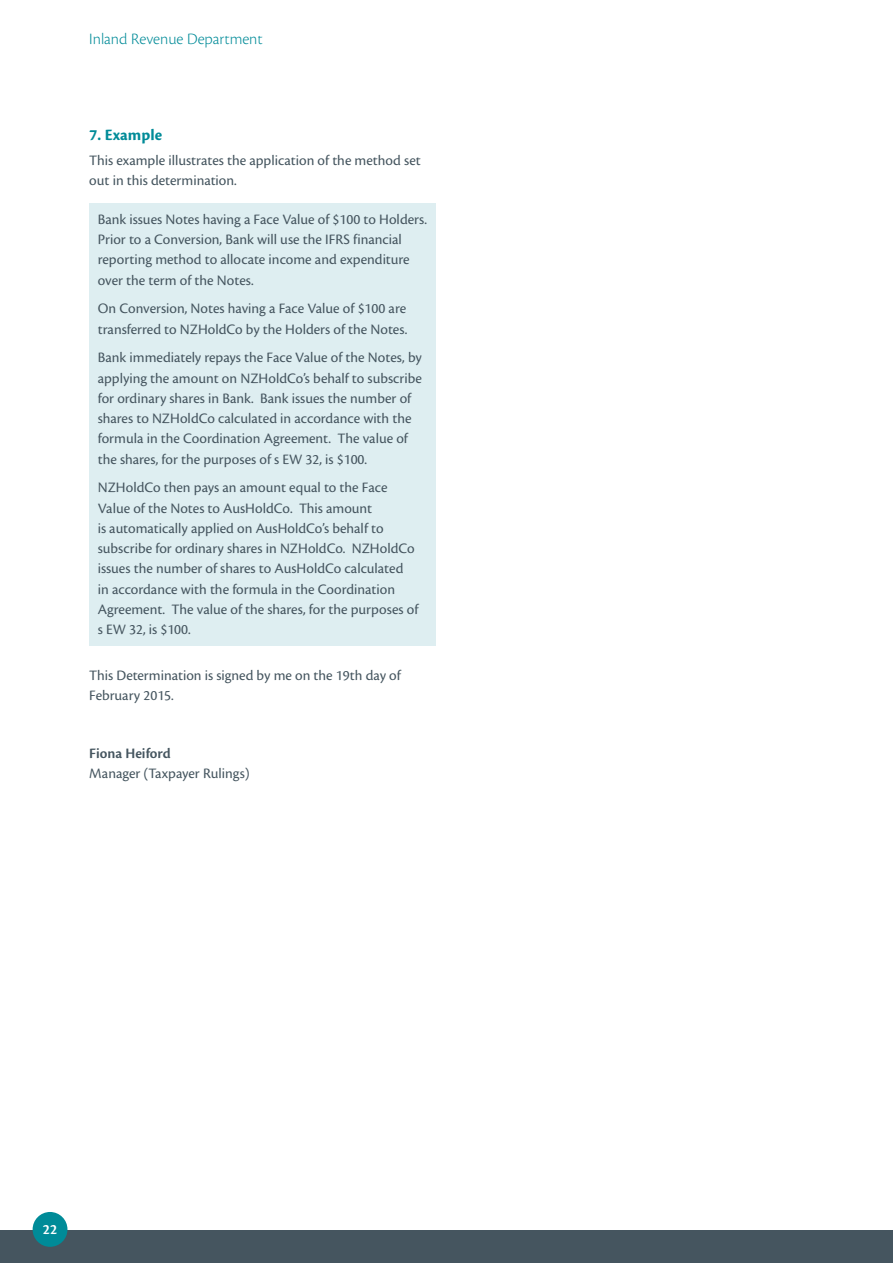
<style>
.page{position:relative;width:893px;height:1263px;background:#fff}
.page>*{position:absolute;margin:0;border:0;box-sizing:border-box;transform-origin:0 0}
.t1{font:300 16.5px "Cronos Pro";color:#008b98}
.t2{font:700 16.5px "Cronos Pro";letter-spacing:.005em;color:#008b98}
.t3{font:15px/20.2px "Cronos Pro";color:#45555f}
.t4{font:600 15px "Cronos Pro";color:#45555f}
.t5{font:600 15px "Cronos Pro";color:#fff}
</style>
<div class="page">
<div style="left:0;top:1230px;width:893px;height:33px;background:#45555f"></div>
<div style="left:33px;top:1212px;width:34px;height:35px;background:#008b98;border-radius:50%"></div>
<div style="left:89px;top:204px;width:347px;height:442px;background:#deeef1"></div>
<p class="t1" style="left:89px;top:30px;width:175px">Inland Revenue Department</p>
<p class="t2" style="left:89px;top:126px;width:74px">7. Example</p>
<p class="t3" style="left:89px;top:150px;width:333px">This example illustrates the application of the method set out in this determination.</p>
<p class="t3" style="left:98px;top:209px;width:331px">Bank issues Notes having a Face Value of $100 to Holders.<br>Prior to a Conversion, Bank will use the IFRS financial reporting method to allocate income and expenditure over the term of the Notes.</p>
<p class="t3" style="left:98px;top:299px;width:311px">On Conversion, Notes having a Face Value of $100 are transferred to NZHoldCo by the Holders of the Notes.</p>
<p class="t3" style="left:98px;top:348px;width:326px">Bank immediately repays the Face Value of the Notes, by applying the amount on NZHoldCo’s behalf to subscribe for ordinary shares in Bank. Bank issues the number of shares to NZHoldCo calculated in accordance with the formula in the Coordination Agreement. The value of the shares, for the purposes of s EW 32, is $100.</p>
<p class="t3" style="left:98px;top:478px;width:322px">NZHoldCo then pays an amount equal to the Face Value of the Notes to AusHoldCo. This amount<br>is automatically applied on AusHoldCo’s behalf to subscribe for ordinary shares in NZHoldCo. NZHoldCo issues the number of shares to AusHoldCo calculated<br>in accordance with the formula in the Coordination Agreement. The value of the shares, for the purposes of s EW 32, is $100.</p>
<p class="t3" style="left:89px;top:665px;width:313px">This Determination is signed by me on the 19th day of<br>February 2015.</p>
<p class="t4" style="left:89px;top:744px;width:83px">Fiona Heiford</p>
<p class="t3" style="left:89px;top:763px;width:162px">Manager (Taxpayer Rulings)</p>
<p class="t5" style="left:43px;top:1220px;width:16px">22</p>
</div>
